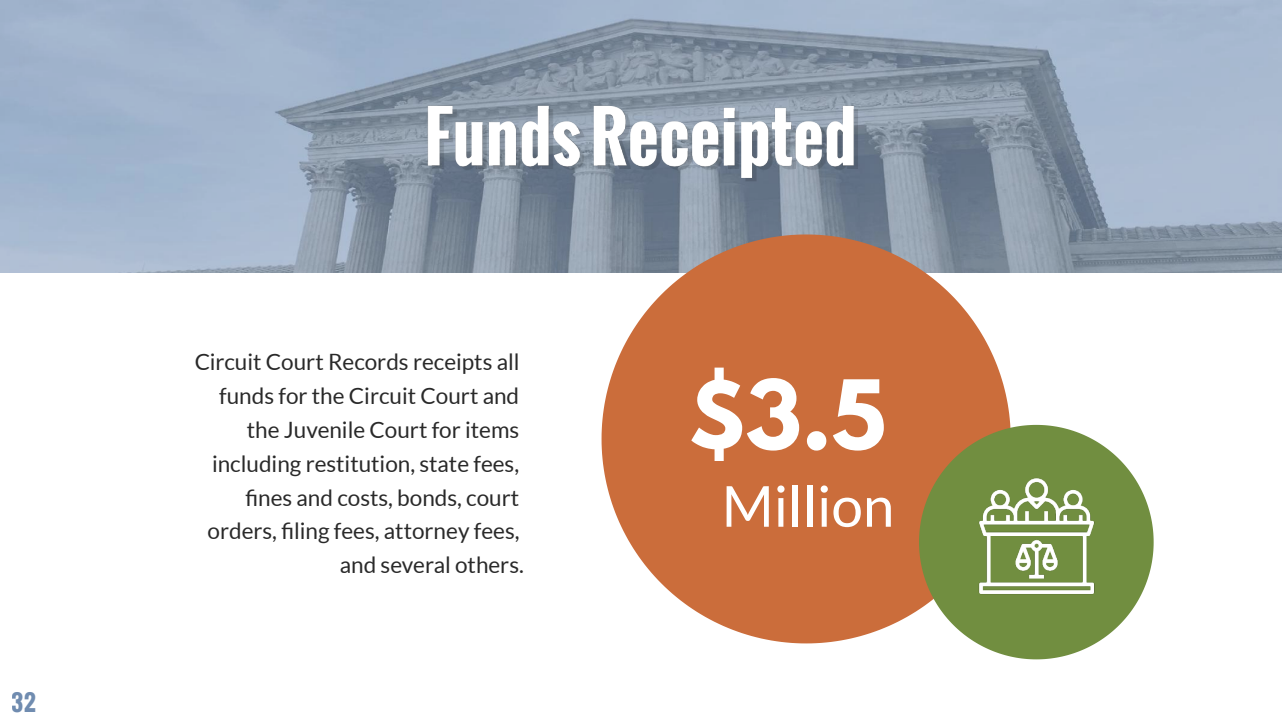
<style>
.page{position:relative;width:1282px;height:720px;background:#fff}
.page>*{position:absolute;margin:0;border:0;box-sizing:border-box;transform-origin:0 0}
.t1{font:700 84.88px "League Spartan";color:#fff}
.t2{font:56.62px "Lato";color:#fff}
.t3{font:22.5px/33.8px "Lato";color:#292929;text-align:right}
.t4{font:700 22.5px "Oswald";color:#708cb0}
</style>
<div class="page">
<img style="left:0;top:0;width:1281px;height:272px">
<img style="left:424px;top:86px;width:436px;height:105px">
<svg style="left:601px;top:234px;width:409px;height:409px;background:#cc815a"></svg>
<svg style="left:919px;top:425px;width:234px;height:234px"></svg>
<img style="left:939px;top:439px;width:194px;height:194px">
<p class="t4" style="left:12px;top:686px;width:25px">32</p>
<p class="t3" style="left:194px;top:346px;width:331px">Circuit Court Records receipts all funds for the Circuit Court and the Juvenile Court for items including restitution, state fees, nes and costs, bonds, court orders, ling fees, attorney fees, and several others.</p>
<h1 class="t1" style="left:688px;top:349px;width:199px">$3.5</h1>
<h2 class="t2" style="left:721px;top:475px;width:174px">Million</h2>
</div>
